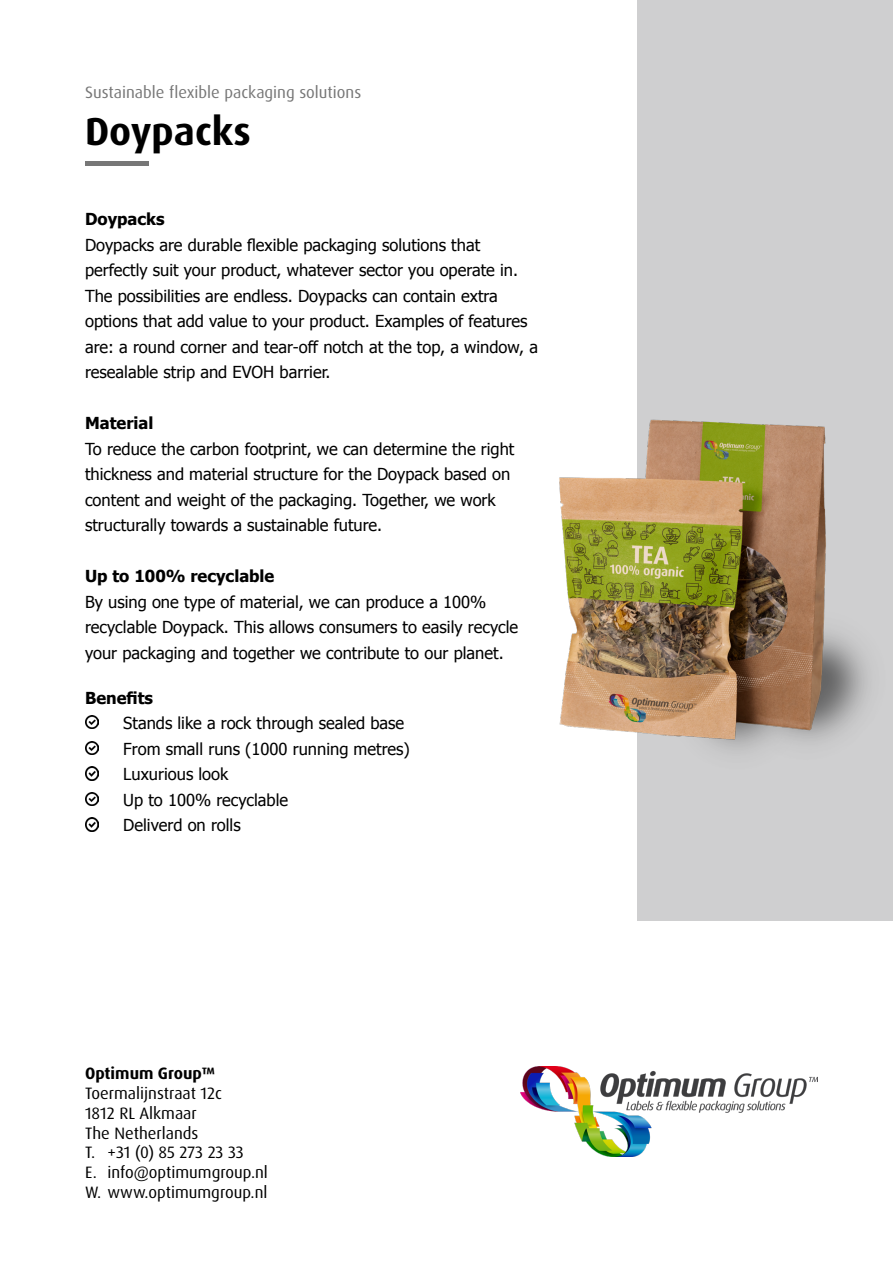
<style>
.page{position:relative;width:893px;height:1263px;background:#fff}
.page>*{position:absolute;margin:0;border:0;box-sizing:border-box;transform-origin:0 0}
.t1{font:700 39px "Dax Pro";color:#000}
.t2{font:16.5px/25.5px "Tahoma";color:#000}
.t3{font:16.5px/19.8px "Dax Pro";color:#000}
.t4{font:700 16.5px "Tahoma";color:#000}
.t5{font:16.5px "Dax Pro";color:#777}
.t6{font:700 16.5px "Dax Pro";color:#000}
</style>
<div class="page">
<div style="left:638px;top:0;width:255px;height:921px;background:#cfcfd0"></div>
<img style="left:559px;top:371px;width:309px;height:408px">
<svg style="left:85px;top:716px;width:13px;height:13px"></svg>
<svg style="left:85px;top:818px;width:13px;height:13px"></svg>
<svg style="left:85px;top:792px;width:13px;height:13px"></svg>
<svg style="left:85px;top:767px;width:13px;height:13px"></svg>
<svg style="left:85px;top:741px;width:13px;height:13px"></svg>
<img style="left:520px;top:1066px;width:298px;height:90px">
<hr style="left:85px;top:162px;width:64px;height:4px;background:#777">
<p class="t5" style="left:85px;top:82px;width:278px">Sustainable flexible packaging solutions</p>
<h1 class="t1" style="left:85px;top:106px;width:167px">Doypacks</h1>
<p class="t4" style="left:85px;top:208px;width:81px">Doypacks</p>
<p class="t2" style="left:85px;top:231px;width:454px">Doypacks are durable flexible packaging solutions that perfectly suit your product, whatever sector you operate in.<br>The possibilities are endless. Doypacks can contain extra options that add value to your product. Examples of features are: a round corner and tear-off notch at the top, a window, a resealable strip and EVOH barrier.</p>
<p class="t4" style="left:85px;top:412px;width:70px">Material</p>
<p class="t2" style="left:85px;top:435px;width:431px">To reduce the carbon footprint, we can determine the right thickness and material structure for the Doypack based on content and weight of the packaging. Together, we work structurally towards a sustainable future.</p>
<p class="t4" style="left:85px;top:565px;width:191px">Up to 100% recyclable</p>
<p class="t2" style="left:85px;top:588px;width:435px">By using one type of material, we can produce a 100% recyclable Doypack. This allows consumers to easily recycle your packaging and together we contribute to our planet.</p>
<p class="t4" style="left:85px;top:686px;width:70px">Benefits</p>
<p class="t2" style="left:123px;top:710px;width:288px">Stands like a rock through sealed base<br>From small runs (1000 running metres)<br>Luxurious look<br>Up to 100% recyclable<br>Deliverd on rolls</p>
<p class="t6" style="left:85px;top:1063px;width:132px">Optimum Group™</p>
<p class="t3" style="left:85px;top:1083px;width:184px">Toermalijnstraat 12c<br>1812 RL Alkmaar<br>The Netherlands<br>T. +31 (0) 85 273 23 33<br>E. info@optimumgroup.nl<br>W. www.optimumgroup.nl</p>
</div>
